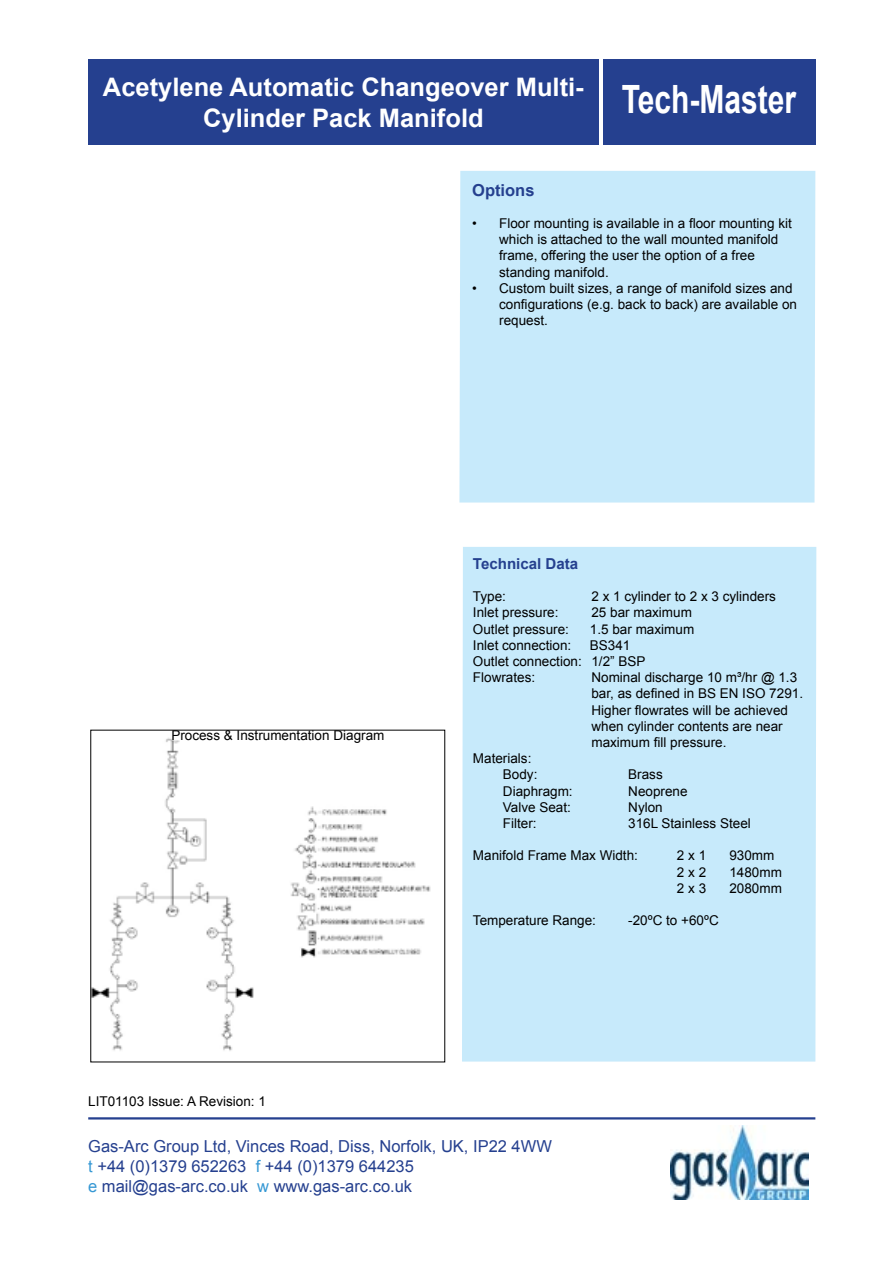
<style>
.page{position:relative;width:893px;height:1263px;background:#fff}
.page>*{position:absolute;margin:0;border:0;box-sizing:border-box;transform-origin:0 0}
.t1{font:700 39px "Arial";color:#fff;scale:.77 1}
.t2{font:700 25.5px/30.6px "Arial";color:#fff;text-align:center}
.t3{font:16.5px/19.8px "Arial";color:#25408f}
.t4{font:700 16.5px "Arial";color:#25408f}
.t5{font:700 15.15px "Arial";color:#25408f}
.t6{font:13.5px/16.2px "Arial";color:#000}
.s1{color:#3698d4}
</style>
<div class="page">
<img style="left:670px;top:1126px;width:139px;height:73px">
<div style="left:459px;top:171px;width:356px;height:331px;background:#c7eafb"></div>
<div style="left:462px;top:547px;width:354px;height:514px;background:#c7eafb"></div>
<hr style="left:88px;top:1117px;width:727px;height:2px;background:#25408f">
<div style="left:88px;top:60px;width:510px;height:85px;background:#25408f"></div>
<div style="left:603px;top:60px;width:212px;height:85px;background:#25408f"></div>
<img style="left:93px;top:738px;width:338px;height:313px">
<h2 class="t2" style="left:103px;top:73px;width:482px">Acetylene Automatic Changeover Multi-<br>Cylinder Pack Manifold</h2>
<h1 class="t1" style="left:622px;top:74px;width:228px">Tech-Master</h1>
<p class="t4" style="left:472px;top:179px;width:64px">Options</p>
<p class="t6" style="left:499px;top:215px;width:294px;text-indent:-27px">• Floor mounting is available in a floor mounting kit which is attached to the wall mounted manifold frame, offering the user the option of a free standing manifold.</p>
<p class="t6" style="left:499px;top:280px;width:299px;text-indent:-27px">• Custom built sizes, a range of manifold sizes and configurations (e.g. back to back) are available on request.</p>
<p class="t6" style="left:171px;top:727px;width:215px">Process &amp; Instrumentation Diagram</p>
<p class="t6" style="left:88px;top:1093px;width:179px">LIT01103 Issue: A Revision: 1</p>
<p class="t5" style="left:473px;top:553px;width:107px">Technical Data</p>
<p class="t6" style="left:473px;top:588px;width:35px">Type:</p>
<p class="t6" style="left:591px;top:588px;width:186px">2 x 1 cylinder to 2 x 3 cylinders</p>
<p class="t6" style="left:473px;top:605px;width:87px">Inlet pressure:</p>
<p class="t6" style="left:591px;top:605px;width:102px">25 bar maximum</p>
<p class="t6" style="left:473px;top:621px;width:98px">Outlet pressure:</p>
<p class="t6" style="left:590px;top:621px;width:106px">1.5 bar maximum</p>
<p class="t6" style="left:473px;top:637px;width:100px">Inlet connection:</p>
<p class="t6" style="left:473px;top:637px;width:174px;text-indent:117px">BS341<br>Outlet connection: 1/2” BSP<br>Flowrates:</p>
<p class="t6" style="left:591px;top:669px;width:213px">Nominal discharge 10 m³/hr @ 1.3 bar, as defined in BS EN ISO 7291.<br>Higher flowrates will be achieved when cylinder contents are near maximum fill pressure.</p>
<p class="t6" style="left:503px;top:750px;width:36px;text-indent:-30px">Materials:<br>Body:</p>
<p class="t6" style="left:628px;top:767px;width:36px">Brass</p>
<p class="t6" style="left:503px;top:783px;width:71px">Diaphragm:</p>
<p class="t6" style="left:628px;top:783px;width:61px">Neoprene</p>
<p class="t6" style="left:503px;top:799px;width:70px">Valve Seat:</p>
<p class="t6" style="left:628px;top:799px;width:36px">Nylon</p>
<p class="t6" style="left:503px;top:815px;width:35px">Filter:</p>
<p class="t6" style="left:628px;top:815px;width:124px">316L Stainless Steel</p>
<p class="t6" style="left:473px;top:848px;width:167px">Manifold Frame Max Width:</p>
<p class="t6" style="left:677px;top:848px;width:31px">2 x 1</p>
<p class="t6" style="left:729px;top:848px;width:47px">930mm</p>
<p class="t6" style="left:677px;top:864px;width:31px">2 x 2</p>
<p class="t6" style="left:729px;top:864px;width:54px">1480mm</p>
<p class="t6" style="left:677px;top:880px;width:31px">2 x 3</p>
<p class="t6" style="left:729px;top:880px;width:54px">2080mm</p>
<p class="t6" style="left:473px;top:912px;width:125px">Temperature Range:</p>
<p class="t6" style="left:628px;top:912px;width:92px">-20ºC to +60ºC</p>
<p class="t3" style="left:88px;top:1136px;width:465px">Gas-Arc Group Ltd, Vinces Road, Diss, Norfolk, UK, IP22 4WW <span class="s1">t</span> +44 (0)1379 652263 <span class="s1">f</span> +44 (0)1379 644235<br><span class="s1">e</span> mail@gas-arc.co.uk <span class="s1">w</span> www.gas-arc.co.uk</p>
</div>
